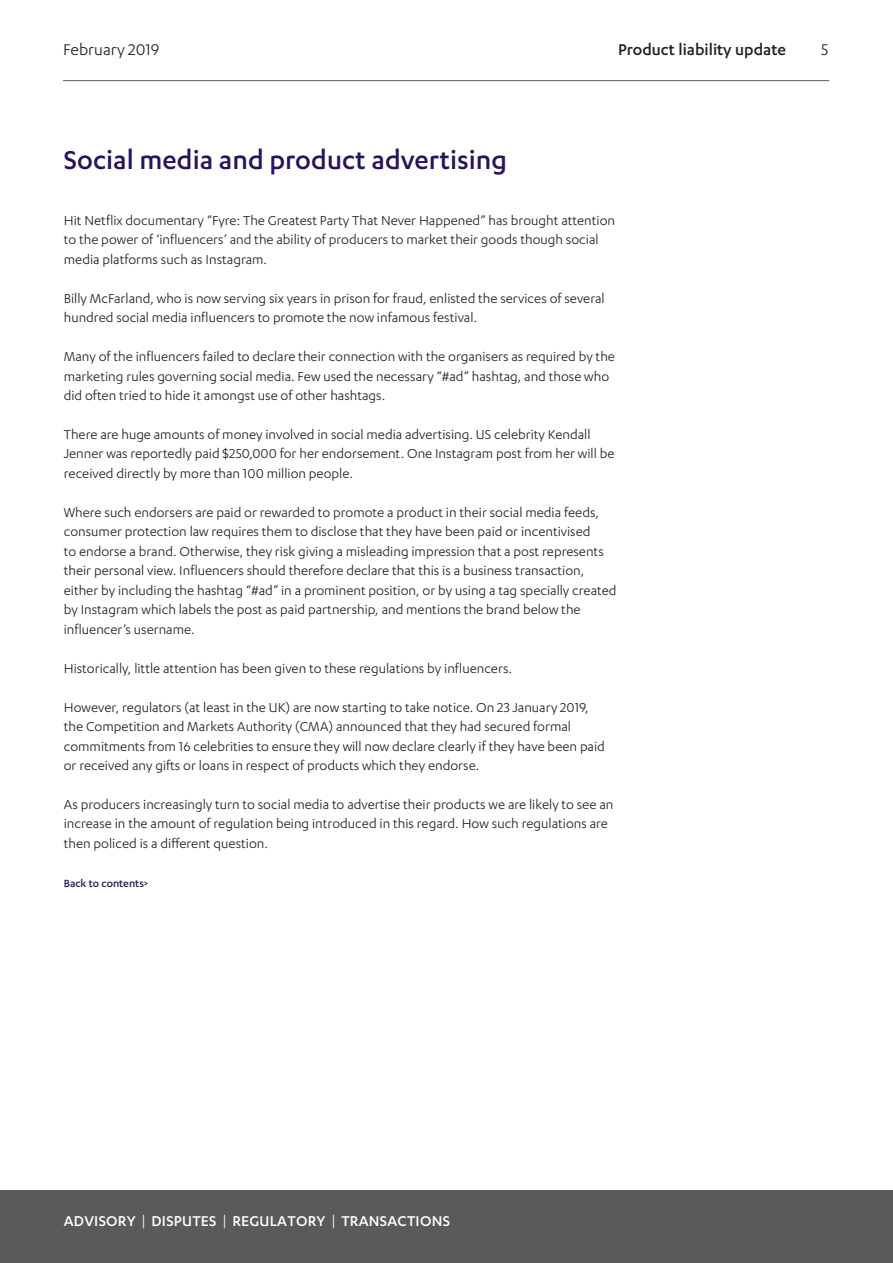
<style>
.page{position:relative;width:893px;height:1263px;background:#fff}
.page>*{position:absolute;margin:0;border:0;box-sizing:border-box;transform-origin:0 0}
.Heading_1{font:500 30px "Karbon";color:#29135d}
.t1{font:500 18px "Karbon";color:#231f20}
.t2{font:18px "Karbon";color:#231f20}
.t3{font:500 16.5px "Karbon";letter-spacing:.015em;color:#fff}
.Body{font:15px/19.5px "Karbon";color:#231f20}
.Body-2{font:500 12px "Karbon";color:#29135d}
.s1{font-weight:400}
</style>
<div class="page">
<hr style="left:63px;top:80px;width:766px;height:1px;background:#5a5a5d">
<div style="left:0;top:1191px;width:893px;height:72px;background:#5a5a5d"></div>
<p class="t2" style="left:63px;top:39px;width:98px">February 2019</p>
<p class="t1" style="left:618px;top:39px;width:169px">Product liability update</p>
<p class="t2" style="left:821px;top:39px;width:9px">5</p>
<p class="Heading_1" style="left:64px;top:143px;width:445px">Social media and product advertising</p>
<p class="Body" style="left:64px;top:210px;width:553px">Hit Netflix documentary “Fyre: The Greatest Party That Never Happened” has brought attention to the power of ‘influencers’ and the ability of producers to market their goods though social media platforms such as Instagram.</p>
<p class="Body" style="left:64px;top:288px;width:542px">Billy McFarland, who is now serving six years in prison for fraud, enlisted the services of several hundred social media influencers to promote the now infamous festival.</p>
<p class="Body" style="left:64px;top:346px;width:553px">Many of the influencers failed to declare their connection with the organisers as required by the marketing rules governing social media. Few used the necessary “#ad” hashtag, and those who did often tried to hide it amongst use of other hashtags.</p>
<p class="Body" style="left:64px;top:424px;width:552px">There are huge amounts of money involved in social media advertising. US celebrity Kendall<br>Jenner was reportedly paid $250,000 for her endorsement. One Instagram post from her will be received directly by more than 100 million people.</p>
<p class="Body" style="left:64px;top:502px;width:554px">Where such endorsers are paid or rewarded to promote a product in their social media feeds, consumer protection law requires them to disclose that they have been paid or incentivised<br>to endorse a brand. Otherwise, they risk giving a misleading impression that a post represents their personal view. Influencers should therefore declare that this is a business transaction, either by including the hashtag “#ad” in a prominent position, or by using a tag specially created by Instagram which labels the post as paid partnership, and mentions the brand below the influencer’s username.</p>
<p class="Body" style="left:64px;top:658px;width:450px">Historically, little attention has been given to these regulations by influencers.</p>
<p class="Body" style="left:64px;top:697px;width:543px">However, regulators (at least in the UK) are now starting to take notice. On 23 January 2019, the Competition and Markets Authority (CMA) announced that they had secured formal commitments from 16 celebrities to ensure they will now declare clearly if they have been paid or received any gifts or loans in respect of products which they endorse.</p>
<p class="Body" style="left:64px;top:794px;width:551px">As producers increasingly turn to social media to advertise their products we are likely to see an increase in the amount of regulation being introduced in this regard. How such regulations are then policed is a different question.</p>
<p class="Body-2" style="left:64px;top:876px;width:86px">Back to contents&gt;</p>
<p class="t3" style="left:64px;top:1212px;width:388px">ADVISORY <span class="s1">|</span> DISPUTES <span class="s1">|</span> REGULATORY <span class="s1">|</span> TRANSACTIONS</p>
</div>
